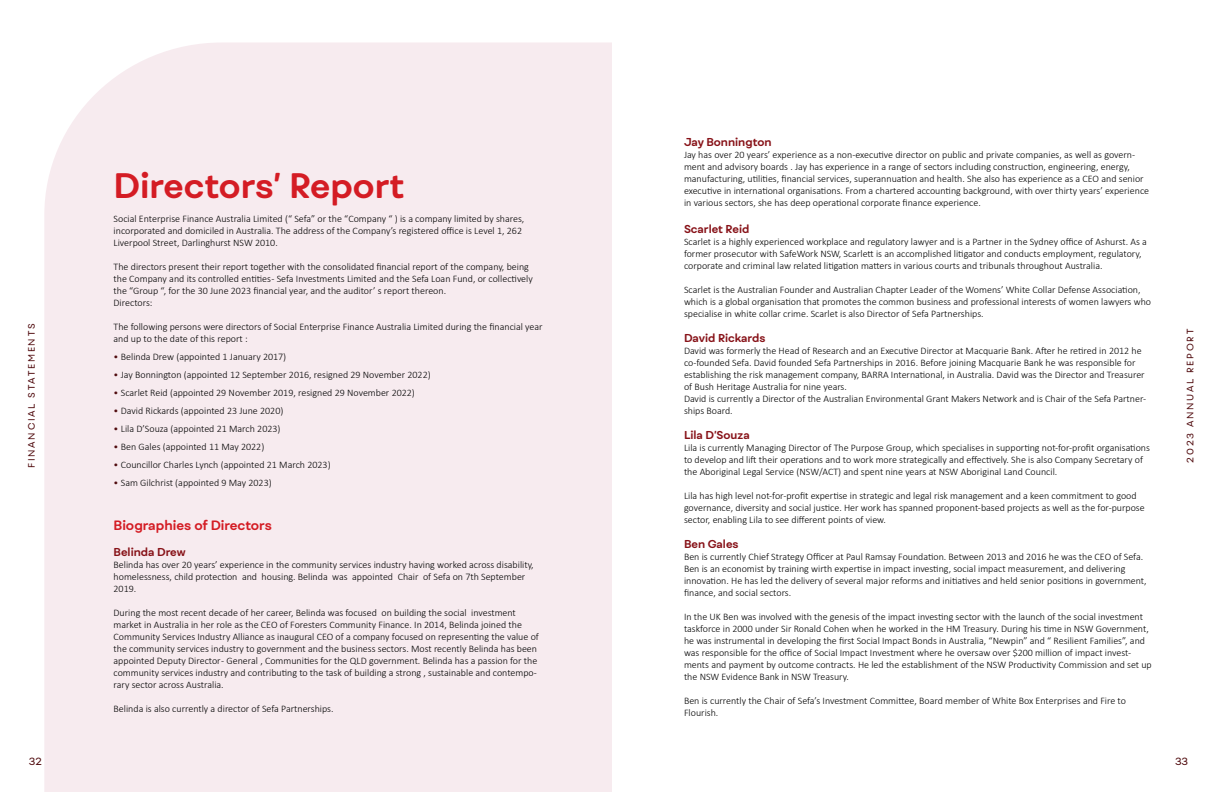
<style>
.page{position:relative;width:1224px;height:792px;background:#fff}
.page>*{position:absolute;margin:0;border:0;box-sizing:border-box;transform-origin:0 0}
.t1{font:700 34px "Fibra One";color:#d41c24}
.t2{font:700 13px "Fibra One";color:#d41c24}
.t3{font:700 11px "Fibra One";color:#871218}
.t4{font:300 10px/12px "Calibri";color:#000}
.t5{font:10px "Fibra One";color:#500b0e}
.t6{font:9px "Fibra One";letter-spacing:.2em;color:#500b0e}
.s1{color:#500b0e}
</style>
<div class="page">
<div style="left:44px;top:42px;width:568px;height:750px;background:#f7ebef"></div>
<p class="t3" style="left:684px;top:136px;width:89px">Jay Bonnington</p>
<p class="t4" style="left:684px;top:149px;width:467px">Jay has over 20 years’ experience as a non-executive director on public and private companies, as well as govern&shy;ment and advisory boards . Jay has experience in a range of sectors including construction, engineering, energy, manufacturing, utilities, financial services, superannuation and health. She also has experience as a CEO and senior executive in international organisations. From a chartered accounting background, with over thirty years’ experience in various sectors, she has deep operational corporate finance experience.</p>
<p class="t3" style="left:684px;top:222px;width:67px">Scarlet Reid</p>
<p class="t4" style="left:684px;top:235px;width:464px">Scarlet is a highly experienced workplace and regulatory lawyer and is a Partner in the Sydney office of Ashurst. As a former prosecutor with SafeWork NSW, Scarlett is an accomplished litigator and conducts employment, regulatory, corporate and criminal law related litigation matters in various courts and tribunals throughout Australia.</p>
<p class="t4" style="left:684px;top:283px;width:469px">Scarlet is the Australian Founder and Australian Chapter Leader of the Womens’ White Collar Defense Association, which is a global organisation that promotes the common business and professional interests of women lawyers who specialise in white collar crime. Scarlet is also Director of Sefa Partnerships.</p>
<p class="t3" style="left:684px;top:331px;width:83px">David Rickards</p>
<p class="t4" style="left:684px;top:345px;width:464px">David was formerly the Head of Research and an Executive Director at Macquarie Bank. After he retired in 2012 he co-founded Sefa. David founded Sefa Partnerships in 2016. Before joining Macquarie Bank he was responsible for establishing the risk management company, BARRA International, in Australia. David was the Director and Treasurer of Bush Heritage Australia for nine years.<br>David is currently a Director of the Australian Environmental Grant Makers Network and is Chair of the Sefa Partner&shy;ships Board.</p>
<p class="t3" style="left:684px;top:428px;width:67px">Lila D’Souza</p>
<p class="t4" style="left:684px;top:442px;width:467px">Lila is currently Managing Director of The Purpose Group, which specialises in supporting not-for-profit organisations to develop and lift their operations and to work more strategically and effectively. She is also Company Secretary of the Aboriginal Legal Service (NSW/ACT) and spent nine years at NSW Aboriginal Land Council.</p>
<p class="t4" style="left:684px;top:490px;width:462px">Lila has high level not-for-profit expertise in strategic and legal risk management and a keen commitment to good governance, diversity and social justice. Her work has spanned proponent-based projects as well as the for-purpose sector, enabling Lila to see different points of view.</p>
<p class="t3" style="left:684px;top:538px;width:56px">Ben Gales</p>
<p class="t4" style="left:684px;top:551px;width:464px">Ben is currently Chief Strategy Officer at Paul Ramsay Foundation. Between 2013 and 2016 he was the CEO of Sefa.<br>Ben is an economist by training wirth expertise in impact investing, social impact measurement, and delivering innovation. He has led the delivery of several major reforms and initiatives and held senior positions in government, finance, and social sectors.</p>
<p class="t4" style="left:684px;top:611px;width:469px">In the UK Ben was involved with the genesis of the impact investing sector with the launch of the social investment taskforce in 2000 under Sir Ronald Cohen when he worked in the HM Treasury. During his time in NSW Government, he was instrumental in developing the first Social Impact Bonds in Australia, “Newpin” and “ Resilient Families”, and was responsible for the office of Social Impact Investment where he oversaw over $200 million of impact invest&shy;ments and payment by outcome contracts. He led the establishment of the NSW Productivity Commission and set up the NSW Evidence Bank in NSW Treasury.</p>
<p class="t4" style="left:684px;top:695px;width:444px">Ben is currently the Chair of Sefa’s Investment Committee, Board member of White Box Enterprises and Fire to<br>Flourish.</p>
<h1 class="t1" style="left:114px;top:165px;width:292px">Directors’ Report</h1>
<p class="t4" style="left:114px;top:213px;width:412px">Social Enterprise Finance Australia Limited (“ Sefa” or the “Company “ ) is a company limited by shares, incorporated and domiciled in Australia. The address of the Company’s registered office is Level 1, 262<br>Liverpool Street, Darlinghurst NSW 2010.</p>
<p class="t4" style="left:114px;top:261px;width:421px">The directors present their report together with the consolidated financial report of the company, being the Company and its controlled entities - Sefa Investments Limited and the Sefa Loan Fund, or collectively the “Group “, for the 30 June 2023 financial year, and the auditor’ s report thereon.<br>Directors:</p>
<p class="t4" style="left:114px;top:321px;width:431px">The following persons were directors of Social Enterprise Finance Australia Limited during the financial year and up to the date of this report :</p>
<p class="t4" style="left:114px;top:351px;width:174px"><span class="s1">•</span> Belinda Drew (appointed 1 January 2017)</p>
<p class="t4" style="left:114px;top:369px;width:319px"><span class="s1">•</span> Jay Bonnington (appointed 12 September 2016, resigned 29 November 2022)</p>
<p class="t4" style="left:114px;top:387px;width:303px"><span class="s1">•</span> Scarlet Reid (appointed 29 November 2019, resigned 29 November 2022)</p>
<p class="t4" style="left:114px;top:405px;width:171px"><span class="s1">•</span> David Rickards (appointed 23 June 2020)</p>
<p class="t4" style="left:114px;top:423px;width:168px"><span class="s1">•</span> Lila D’Souza (appointed 21 March 2023)</p>
<p class="t4" style="left:114px;top:441px;width:152px"><span class="s1">•</span> Ben Gales (appointed 11 May 2022)</p>
<p class="t4" style="left:114px;top:459px;width:219px"><span class="s1">•</span> Councillor Charles Lynch (appointed 21 March 2023)</p>
<p class="t4" style="left:114px;top:477px;width:160px"><span class="s1">•</span> Sam Gilchrist (appointed 9 May 2023)</p>
<h2 class="t2" style="left:114px;top:517px;width:160px">Biographies of Directors</h2>
<p class="t3" style="left:114px;top:545px;width:73px">Belinda Drew</p>
<p class="t4" style="left:114px;top:559px;width:422px">Belinda has over 20 years’ experience in the community services industry having worked across disability, homelessness, child protection and housing. Belinda was appointed Chair of Sefa on 7th September<br>2019.</p>
<p class="t4" style="left:114px;top:607px;width:427px">During the most recent decade of her career, Belinda was focused on building the social investment market in Australia in her role as the CEO of Foresters Community Finance. In 2014, Belinda joined the Community Services Industry Alliance as inaugural CEO of a company focused on representing the value of the community services industry to government and the business sectors. Most recently Belinda has been appointed Deputy Director - General , Communities for the QLD government. Belinda has a passion for the community services industry and contributing to the task of building a strong , sustainable and contempo&shy;rary sector across Australia.</p>
<p class="t4" style="left:114px;top:703px;width:222px">Belinda is also currently a director of Sefa Partnerships.</p>
<p class="t6" style="left:26px;top:468px;width:146px;rotate:-90deg">FINANCIAL STATEMENTS</p>
<p class="t6" style="left:1185px;top:463px;width:135px;rotate:-90deg">2023 ANNUAL REPORT</p>
<p class="t5" style="left:29px;top:755px;width:14px">32</p>
<p class="t5" style="left:1175px;top:755px;width:15px">33</p>
</div>
